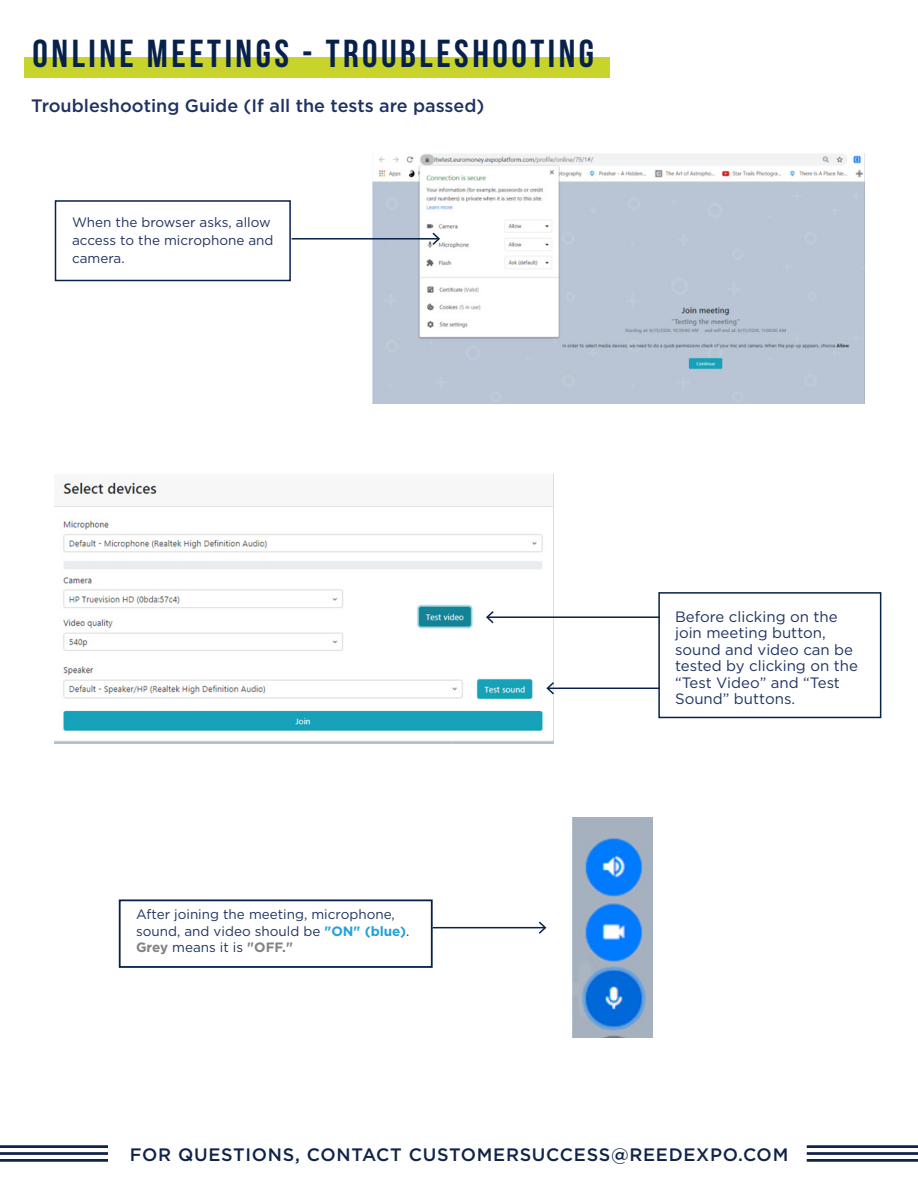
<style>
.page{position:relative;width:918px;height:1188px;background:#fff}
.page>*{position:absolute;margin:0;border:0;box-sizing:border-box;transform-origin:0 0}
.t1{font:700 39px "Bebas Neue";letter-spacing:.09em;color:#07214b}
.t2{font:500 18px "Gotham";letter-spacing:.04em;color:#102348}
.PGA_Body{font:500 18px "Gotham";color:#1f3262}
.PGA_Caption_Body{font:15px/16.5px "Gotham";color:#1f3262}
.PGA_Caption_Body-2{font:13.5px/18px "Gotham";color:#1f3262}
.s1{font-weight:700;color:#249fda}
.s2{font-weight:700;color:#818285}
</style>
<div class="page">
<hr style="left:0;top:1145px;width:108px;height:3px;background:#102348">
<hr style="left:0;top:1152px;width:108px;height:3px;background:#102348">
<hr style="left:0;top:1159px;width:108px;height:3px;background:#102348">
<hr style="left:807px;top:1145px;width:111px;height:3px;background:#102348">
<hr style="left:807px;top:1152px;width:111px;height:3px;background:#102348">
<hr style="left:807px;top:1159px;width:111px;height:3px;background:#102348">
<img style="left:373px;top:153px;width:492px;height:250px">
<hr style="left:292px;top:238px;width:147px;height:2px;background:#07214b">
<svg style="left:431px;top:231px;width:10px;height:15px"></svg>
<div style="left:55px;top:200px;width:236px;height:81px;border:2px solid #07214b"></div>
<img style="left:54px;top:475px;width:500px;height:268px">
<hr style="left:487px;top:616px;width:173px;height:2px;background:#07214b">
<svg style="left:485px;top:610px;width:10px;height:15px"></svg>
<div style="left:658px;top:592px;width:223px;height:126px;border:2px solid #07214b"></div>
<hr style="left:547px;top:688px;width:113px;height:1px;background:#07214b">
<svg style="left:545px;top:681px;width:11px;height:15px"></svg>
<img style="left:573px;top:817px;width:80px;height:221px">
<hr style="left:433px;top:927px;width:112px;height:1px;background:#07214b">
<svg style="left:537px;top:921px;width:10px;height:13px"></svg>
<div style="left:119px;top:899px;width:314px;height:69px;border:2px solid #07214b"></div>
<div style="left:24px;top:57px;width:586px;height:21px;background:#c8d32c"></div>
<p class="t1" style="left:33px;top:32px;width:563px">ONLINE MEETINGS - TROUBLESHOOTING</p>
<p class="PGA_Body" style="left:31px;top:94px;width:455px">Troubleshooting Guide (If all the tests are passed)</p>
<p class="PGA_Caption_Body-2" style="left:72px;top:213px;width:203px">When the browser asks, allow access to the microphone and camera.</p>
<p class="PGA_Caption_Body-2" style="left:136px;top:906px;width:275px;line-height:16.5px">After joining the meeting, microphone, sound, and video should be <span class="s1">"ON" (blue)</span>.<br><span class="s2">Grey</span> means it is <span class="s2">"OFF."</span></p>
<p class="PGA_Caption_Body" style="left:675px;top:608px;width:184px">Before clicking on the join meeting button, sound and video can be tested by clicking on the “Test Video” and “Test<br>Sound” buttons.</p>
<h2 class="t2" style="left:130px;top:1143px;width:660px">FOR QUESTIONS, CONTACT CUSTOMERSUCCESS@REEDEXPO.COM</h2>
</div>
